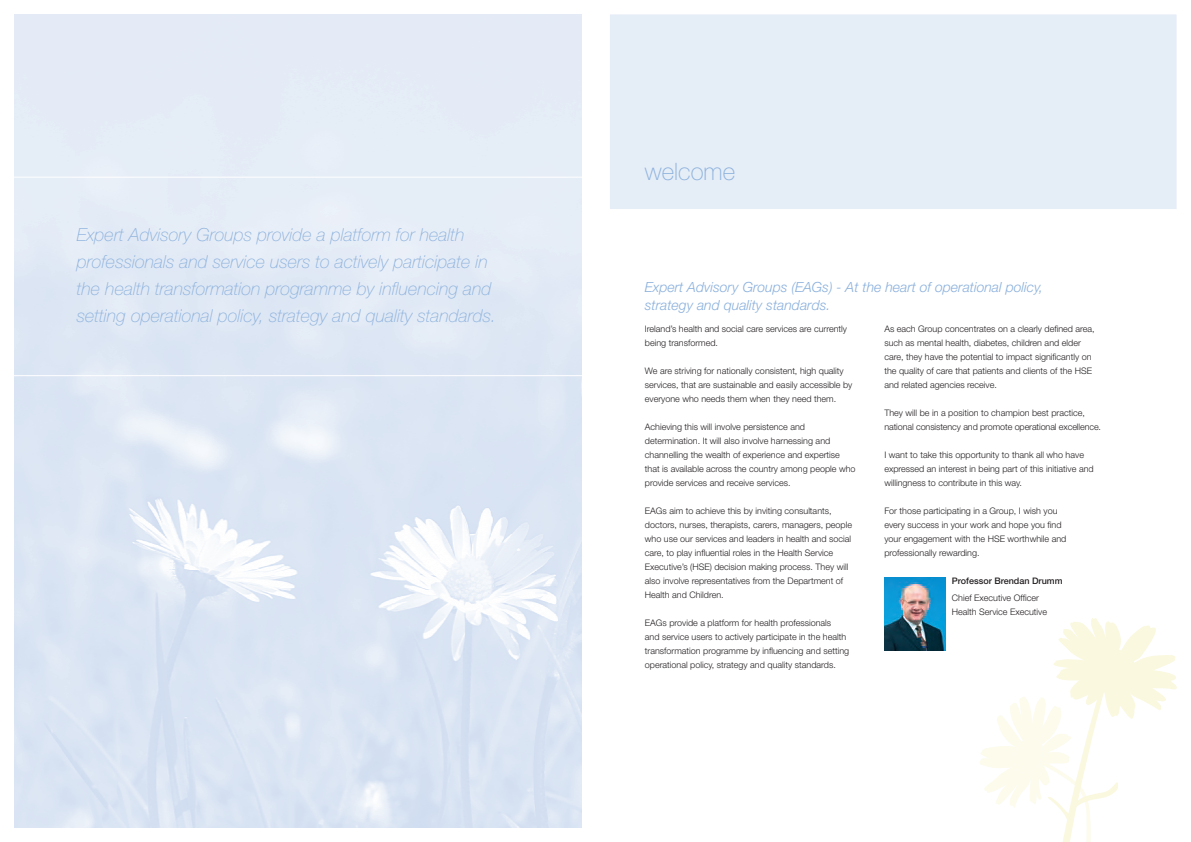
<style>
.page{position:relative;width:1191px;height:842px;background:#fff}
.page>*{position:absolute;margin:0;border:0;box-sizing:border-box;transform-origin:0 0}
.t1{font:100 24px "Helvetica Neue";color:#8ab0dc}
.t2{font:italic 100 18px/27px "Helvetica Neue";color:#8ab0dc}
.t3{font:italic 300 14px/18px "Helvetica Neue";color:#8ab0dc}
.t4{font:300 9px/14px "Helvetica Neue";color:#231f20}
.t5{font:500 9px "Helvetica Neue";color:#231f20}
</style>
<div class="page">
<svg style="left:980px;top:618px;width:197px;height:224px"></svg>
<img style="left:14px;top:14px;width:567px;height:814px">
<div style="left:14px;top:177px;width:568px;height:199px;background:#e2eaf6"></div>
<div style="left:610px;top:14px;width:566px;height:195px;background:#e5edf7"></div>
<img style="left:884px;top:577px;width:62px;height:73px">
<h2 class="t2" style="left:77px;top:221px;width:421px">Expert Advisory Groups provide a platform for health professionals and service users to actively participate in the health transformation programme by influencing and setting operational policy, strategy and quality standards.</h2>
<h1 class="t1" style="left:645px;top:157px;width:92px">welcome</h1>
<h3 class="t3" style="left:645px;top:278px;width:400px">Expert Advisory Groups (EAGs) - At the heart of operational policy, strategy and quality standards.</h3>
<p class="t4" style="left:645px;top:322px;width:204px">Ireland’s health and social care services are currently being transformed.</p>
<p class="t4" style="left:645px;top:364px;width:209px">We are striving for nationally consistent, high quality services, that are sustainable and easily accessible by everyone who needs them when they need them.</p>
<p class="t4" style="left:645px;top:420px;width:212px">Achieving this will involve persistence and determination. It will also involve harnessing and channelling the wealth of experience and expertise that is available across the country among people who provide services and receive services.</p>
<p class="t4" style="left:645px;top:504px;width:209px">EAGs aim to achieve this by inviting consultants, doctors, nurses, therapists, carers, managers, people who use our services and leaders in health and social care, to play influential roles in the Health Service Executive’s (HSE) decision making process. They will also involve representatives from the Department of Health and Children.</p>
<p class="t4" style="left:645px;top:616px;width:206px">EAGs provide a platform for health professionals<br>and service users to actively participate in the health transformation programme by influencing and setting operational policy, strategy and quality standards.</p>
<p class="t4" style="left:884px;top:322px;width:212px">As each Group concentrates on a clearly defined area, such as mental health, diabetes, children and elder care, they have the potential to impact significantly on the quality of care that patients and clients of the HSE and related agencies receive.</p>
<p class="t4" style="left:884px;top:406px;width:218px">They will be in a position to champion best practice, national consistency and promote operational excellence.</p>
<p class="t4" style="left:884px;top:448px;width:211px">I want to take this opportunity to thank all who have expressed an interest in being part of this initiative and willingness to contribute in this way.</p>
<p class="t4" style="left:884px;top:504px;width:183px">For those participating in a Group, I wish you every success in your work and hope you find your engagement with the HSE worthwhile and professionally rewarding.</p>
<p class="t5" style="left:951px;top:575px;width:112px">Professor Brendan Drumm</p>
<p class="t4" style="left:951px;top:591px;width:97px">Chief Executive Officer<br>Health Service Executive</p>
</div>
